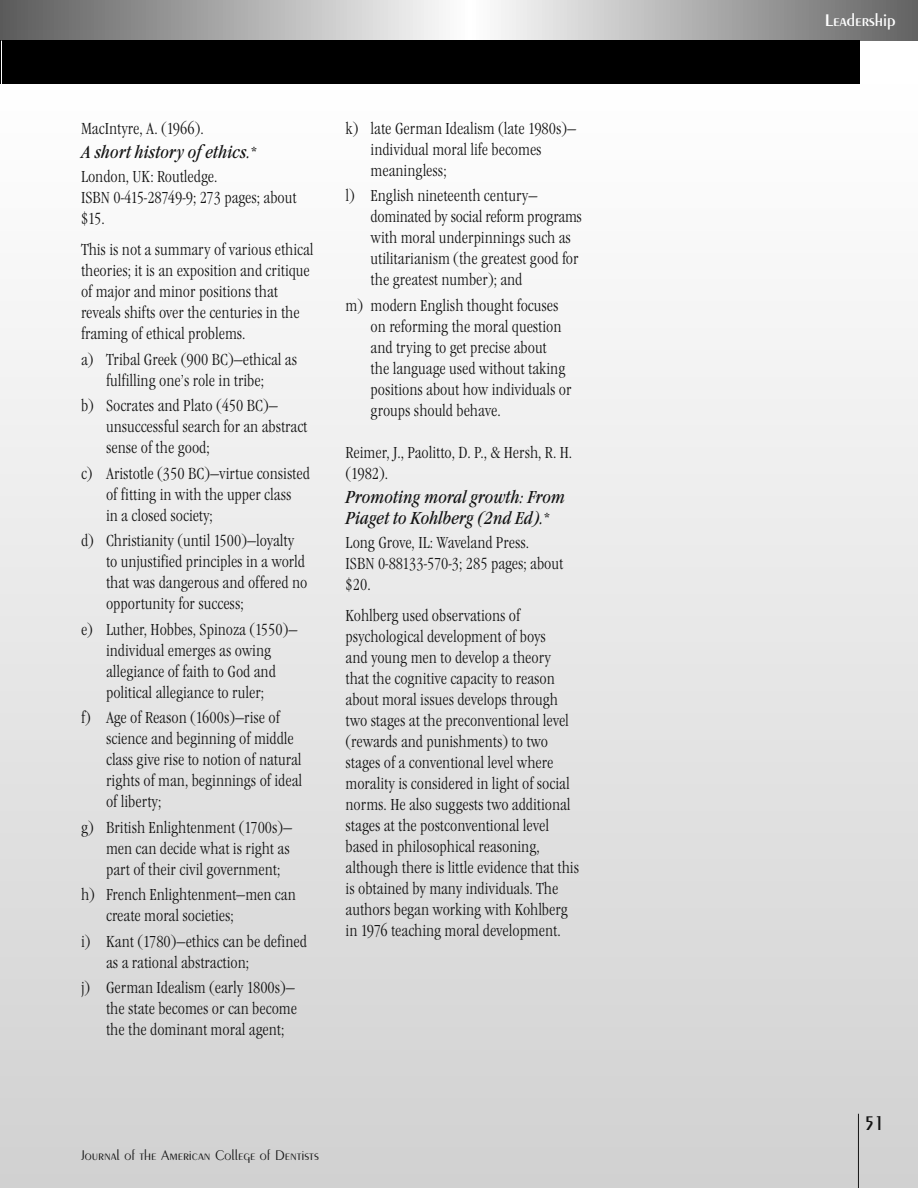
<style>
.page{position:relative;width:918px;height:1188px;background:#fff}
.page>*{position:absolute;margin:0;border:0;box-sizing:border-box;transform-origin:0 0}
.t1{font:600 21px "Peignot";color:#141414;scale:.9 1}
.t2{font:italic condensed 18px/21px "Garamond Itc T";color:#141414}
.t3{font:600 18px "Peignot";color:#fff}
.t4{font:300 condensed 16.5px/21px "Garamond Itc T";color:#141414}
.t5{font:300 15px "Peignot";color:#141414}
.s1{font-weight:300;font-style:normal;font-size:16.5px}
</style>
<div class="page">
<div style="left:1px;top:81px;width:917px;height:1107px;background:linear-gradient(to bottom,#fff,#d1d1d1)"></div>
<hr style="left:858px;top:1114px;width:1px;height:74px;background:#141414">
<svg style="left:0;top:0;width:918px;height:40px;background:#aeaeae"></svg>
<hr style="left:0;top:40px;width:1px;height:44px;background:#000">
<div style="left:2px;top:40px;width:858px;height:44px;background:#000"></div>
<p class="t4" style="left:81px;top:118px;width:124px">MacIntyre, A. (1966).</p>
<p class="t2" style="left:81px;top:141px;width:178px">A short history of ethics.<span class="s1">*</span></p>
<p class="t4" style="left:81px;top:166px;width:217px">London, UK: Routledge.<br>ISBN 0-415-28749-9; 273 pages; about $15.</p>
<p class="t4" style="left:81px;top:239px;width:234px">This is not a summary of various ethical theories; it is an exposition and critique of major and minor positions that reveals shifts over the centuries in the framing of ethical problems.</p>
<p class="t4" style="left:81px;top:349px;width:218px;text-align:center">a) Tribal Greek (900 BC)—ethical as fulfilling one’s role in tribe;</p>
<p class="t4" style="left:106px;top:395px;width:203px;text-indent:-25px">b) Socrates and Plato (450 BC)— unsuccessful search for an abstract sense of the good;</p>
<p class="t4" style="left:106px;top:463px;width:205px;text-indent:-25px">c) Aristotle (350 BC)—virtue consisted of fitting in with the upper class<br>in a closed society;</p>
<p class="t4" style="left:106px;top:530px;width:203px;text-indent:-25px">d) Christianity (until 1500)—loyalty to unjustified principles in a world that was dangerous and offered no opportunity for success;</p>
<p class="t4" style="left:81px;top:619px;width:218px;text-align:center">e) Luther, Hobbes, Spinoza (1550)— individual emerges as owing allegiance of faith to God and political allegiance to ruler;</p>
<p class="t4" style="left:106px;top:707px;width:198px;text-indent:-25px">f) Age of Reason (1600s)—rise of science and beginning of middle class give rise to notion of natural rights of man, beginnings of ideal of liberty;</p>
<p class="t4" style="left:106px;top:817px;width:188px;text-indent:-25px">g) British Enlightenment (1700s)— men can decide what is right as part of their civil government;</p>
<p class="t4" style="left:106px;top:884px;width:191px;text-indent:-25px">h) French Enlightenment—men can create moral societies;</p>
<p class="t4" style="left:106px;top:931px;width:202px;text-indent:-25px">i) Kant (1780)—ethics can be defined as a rational abstraction;</p>
<p class="t4" style="left:106px;top:977px;width:192px;text-align:justify;text-indent:-25px">j) German Idealism (early 1800s)— the state becomes or can become the the dominant moral agent;</p>
<p class="t4" style="left:371px;top:118px;width:207px;text-indent:-25px">k) late German Idealism (late 1980s)— individual moral life becomes meaningless;</p>
<p class="t4" style="left:371px;top:185px;width:213px;text-indent:-25px">l) English nineteenth century— dominated by social reform programs with moral underpinnings such as utilitarianism (the greatest good for the greatest number); and</p>
<p class="t4" style="left:371px;top:295px;width:202px;text-indent:-25px">m) modern English thought focuses on reforming the moral question and trying to get precise about<br>the language used without taking positions about how individuals or groups should behave.</p>
<p class="t4" style="left:346px;top:442px;width:228px">Reimer, J., Paolitto, D. P., &amp; Hersh, R. H. (1982).</p>
<p class="t2" style="left:346px;top:486px;width:221px">Promoting moral growth: From<br>Piaget to Kohlberg (2nd Ed).<span class="s1">*</span></p>
<p class="t4" style="left:346px;top:532px;width:219px">Long Grove, IL: Waveland Press.<br>ISBN 0-88133-570-3; 285 pages; about $20.</p>
<p class="t4" style="left:346px;top:605px;width:235px">Kohlberg used observations of psychological development of boys<br>and young men to develop a theory<br>that the cognitive capacity to reason about moral issues develops through two stages at the preconventional level (rewards and punishments) to two stages of a conventional level where morality is considered in light of social norms. He also suggests two additional stages at the postconventional level based in philosophical reasoning, although there is little evidence that this is obtained by many individuals. The authors began working with Kohlberg in 1976 teaching moral development.</p>
<p class="t5" style="left:81px;top:1150px;width:239px">Journal of the American College of Dentists</p>
<p class="t3" style="left:825px;top:13px;width:72px">Leadership</p>
<p class="t1" style="left:864px;top:1115px;width:24px">51</p>
</div>
